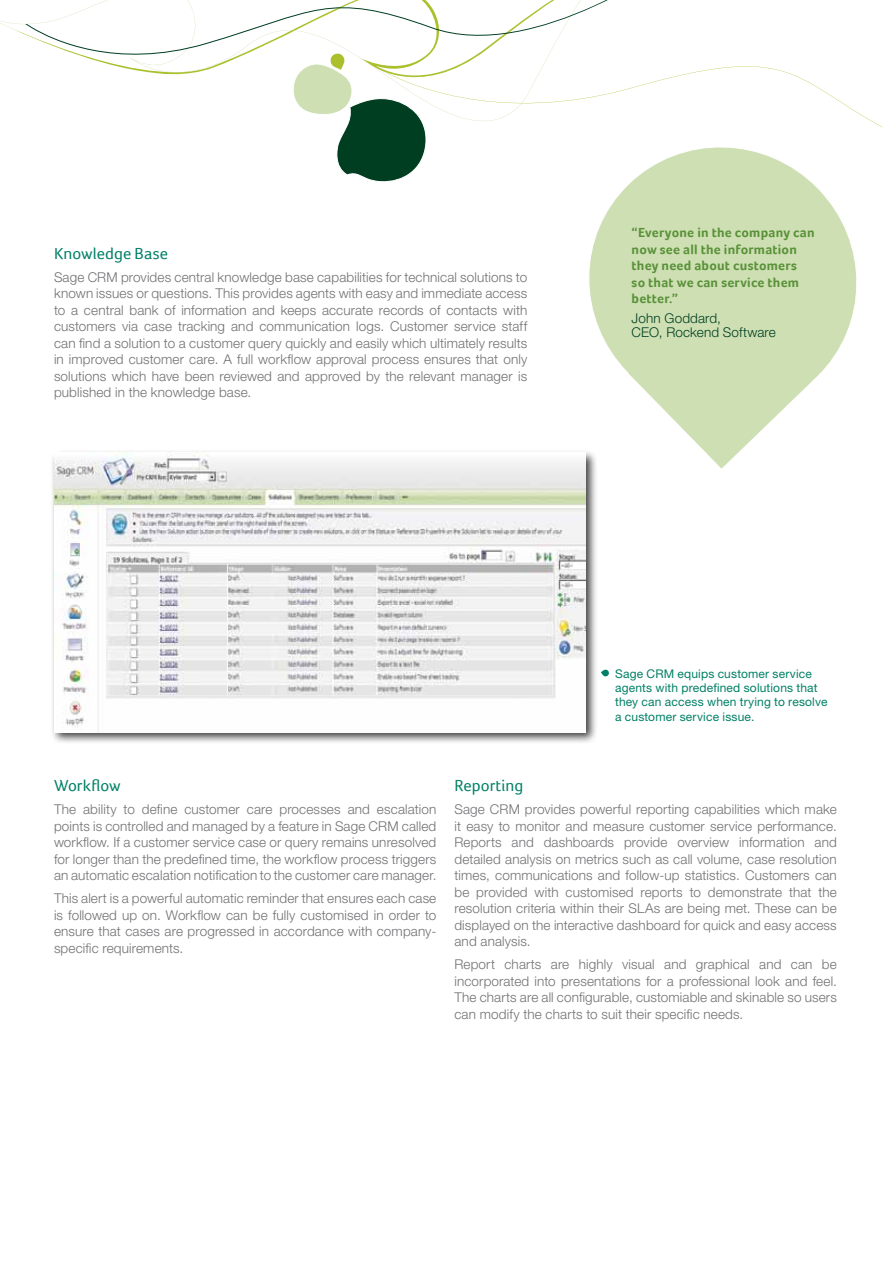
<style>
.page{position:relative;width:893px;height:1263px;background:#fff}
.page>*{position:absolute;margin:0;border:0;box-sizing:border-box;transform-origin:0 0}
.t1{font:16.5px "Foco";letter-spacing:.005em;color:#008066}
.t2{font:300 13.5px/16.5px "Helvetica Neue";letter-spacing:.01em;color:#717073;text-align:justify}
.t3{font:700 13.5px/16.5px "Foco";letter-spacing:.02em;color:#5a913a}
.t4{font:300 13.5px/13.5px "Helvetica Neue";letter-spacing:.01em;color:#003e22}
.t5{font:12px/14.4px "Helvetica Neue";letter-spacing:.015em;color:#008066}
</style>
<div class="page">
<svg style="left:336px;top:66px;width:546px;height:116px"></svg>
<svg style="left:0;top:21px;width:680px;height:105px"></svg>
<svg style="left:25px;top:0;width:655px;height:71px"></svg>
<svg style="left:576px;top:133px;width:294px;height:336px"></svg>
<div style="left:50px;top:449px;width:548px;height:296px;background:#000;opacity:.75"></div>
<img style="left:54px;top:453px;width:531px;height:279px">
<svg style="left:601px;top:669px;width:8px;height:8px"></svg>
<p class="t1" style="left:54px;top:244px;width:115px">Knowledge Base</p>
<p class="t2" style="left:54px;top:269px;width:475px">Sage CRM provides central knowledge base capabilities for technical solutions to known issues or questions. This provides agents with easy and immediate access to a central bank of information and keeps accurate records of contacts with customers via case tracking and communication logs. Customer service staff can find a solution to a customer query quickly and easily which ultimately results in improved customer care. A full workflow approval process ensures that only solutions which have been reviewed and approved by the relevant manager is published in the knowledge base.</p>
<p class="t3" style="left:632px;top:224px;width:185px">“Everyone in the company can now see all the information they need about customers<br>so that we can service them better.”</p>
<p class="t4" style="left:632px;top:311px;width:146px">John Goddard,<br>CEO, Rockend Software</p>
<p class="t5" style="left:615px;top:666px;width:214px">Sage CRM equips customer service agents with predefined solutions that they can access when trying to resolve a customer service issue.</p>
<p class="t1" style="left:54px;top:776px;width:68px">Workflow</p>
<p class="t2" style="left:54px;top:801px;width:384px">The ability to define customer care processes and escalation points is controlled and managed by a feature in Sage CRM called workflow. If a customer service case or query remains unresolved for longer than the predefined time, the workflow process triggers an automatic escalation notification to the customer care manager.</p>
<p class="t2" style="left:54px;top:890px;width:384px">This alert is a powerful automatic reminder that ensures each case is followed up on. Workflow can be fully customised in order to ensure that cases are progressed in accordance with company&shy;specific requirements.</p>
<p class="t1" style="left:454px;top:776px;width:70px">Reporting</p>
<p class="t2" style="left:454px;top:801px;width:384px">Sage CRM provides powerful reporting capabilities which make it easy to monitor and measure customer service performance.<br>Reports and dashboards provide overview information and detailed analysis on metrics such as call volume, case resolution times, communications and follow-up statistics. Customers can be provided with customised reports to demonstrate that the resolution criteria within their SLAs are being met. These can be displayed on the interactive dashboard for quick and easy access and analysis.</p>
<p class="t2" style="left:454px;top:956px;width:384px">Report charts are highly visual and graphical and can be incorporated into presentations for a professional look and feel.<br>The charts are all configurable, customiable and skinable so users can modify the charts to suit their specific needs.</p>
</div>
